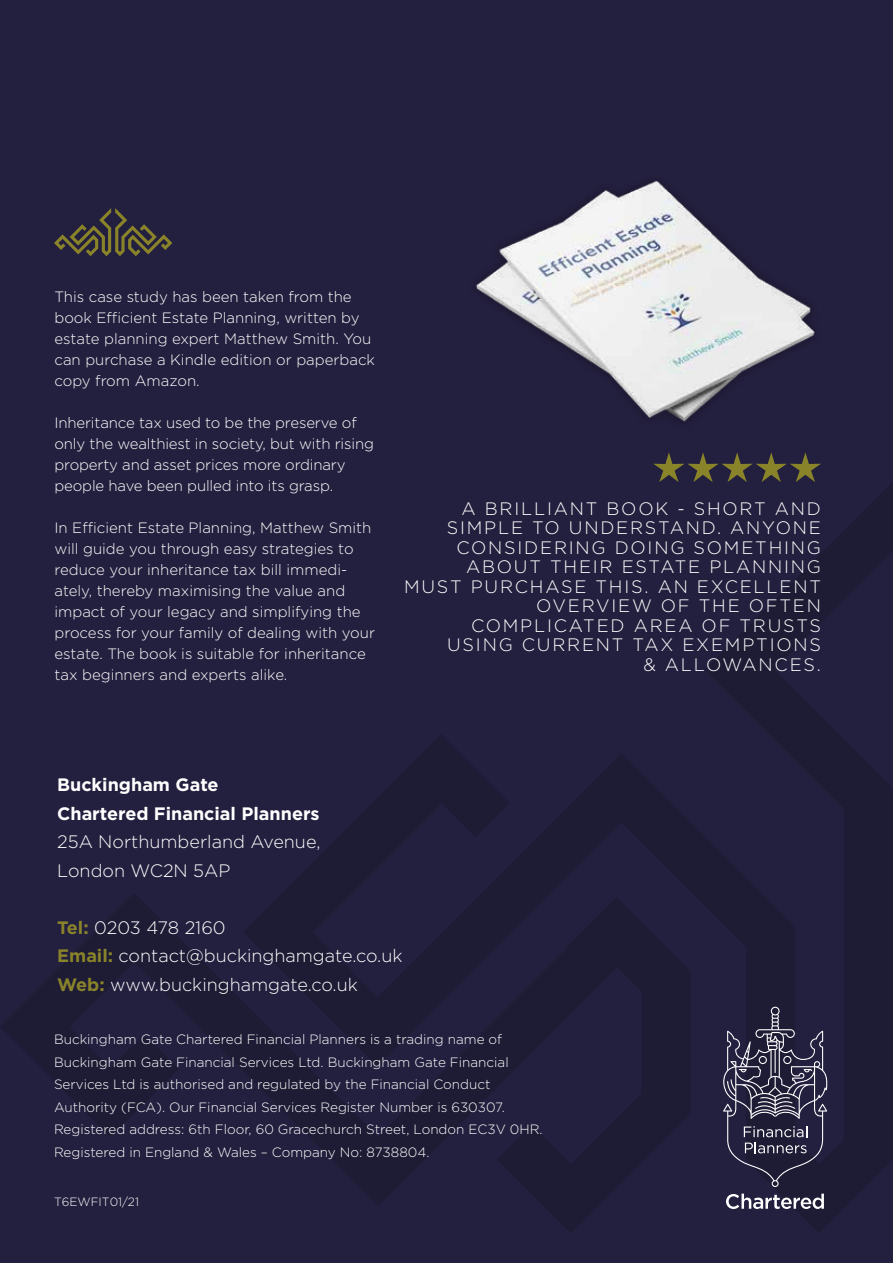
<style>
.page{position:relative;width:893px;height:1263px;background:#231f3e}
.page>*{position:absolute;margin:0;border:0;box-sizing:border-box;transform-origin:0 0}
.t1{font:300 18px/19.5px "Gotham HTF";letter-spacing:.1em;color:#fff;text-align:right}
.t2{font:300 18px/28.5px "Gotham HTF";color:#fff}
.t3{font:700 18px/28.5px "Gotham HTF";color:#fff}
.t4{font:300 15px/21px "Gotham HTF";color:#fff}
.t5{font:300 13.5px/22.5px "Gotham HTF";color:#fff}
.t6{font:300 12px "Gotham HTF";color:#fff}
.s1{font-weight:700;color:#89832a}
</style>
<div class="page">
<svg style="left:726px;top:1193px;width:98px;height:16px"></svg>
<svg style="left:723px;top:1007px;width:104px;height:180px"></svg>
<svg style="left:54px;top:208px;width:118px;height:48px"></svg>
<svg style="left:653px;top:452px;width:168px;height:30px"></svg>
<img style="left:476px;top:181px;width:339px;height:241px">
<p class="t4" style="left:54px;top:286px;width:322px">This case study has been taken from the book Efficient Estate Planning, written by estate planning expert Matthew Smith. You can purchase a Kindle edition or paperback copy from Amazon.</p>
<p class="t4" style="left:54px;top:412px;width:321px">Inheritance tax used to be the preserve of only the wealthiest in society, but with rising property and asset prices more ordinary people have been pulled into its grasp.</p>
<p class="t4" style="left:54px;top:517px;width:322px">In Efficient Estate Planning, Matthew Smith will guide you through easy strategies to reduce your inheritance tax bill immedi&shy;ately, thereby maximising the value and impact of your legacy and simplifying the process for your family of dealing with your estate. The book is suitable for inheritance tax beginners and experts alike.</p>
<p class="t1" style="left:404px;top:498px;width:418px">A BRILLIANT BOOK - SHORT AND<br>SIMPLE TO UNDERSTAND. ANYONE<br>CONSIDERING DOING SOMETHING<br>ABOUT THEIR ESTATE PLANNING<br>MUST PURCHASE THIS. AN EXCELLENT<br>OVERVIEW OF THE OFTEN<br>COMPLICATED AREA OF TRUSTS<br>USING CURRENT TAX EXEMPTIONS<br>&amp; ALLOWANCES.</p>
<p class="t3" style="left:57px;top:770px;width:264px">Buckingham Gate<br>Chartered Financial Planners</p>
<p class="t2" style="left:57px;top:827px;width:265px">25A Northumberland Avenue,<br>London WC2N 5AP</p>
<p class="t2" style="left:57px;top:913px;width:347px"><span class="s1">Tel:</span> 0203 478 2160<br><span class="s1">Email:</span> contact@buckinghamgate.co.uk<br><span class="s1">Web:</span> www.buckinghamgate.co.uk</p>
<p class="t5" style="left:54px;top:1028px;width:490px">Buckingham Gate Chartered Financial Planners is a trading name of Buckingham Gate Financial Services Ltd. Buckingham Gate Financial Services Ltd is authorised and regulated by the Financial Conduct Authority (FCA). Our Financial Services Register Number is 630307.<br>Registered address: 6th Floor, 60 Gracechurch Street, London EC3V 0HR.<br>Registered in England &amp; Wales – Company No: 8738804.</p>
<p class="t6" style="left:54px;top:1195px;width:87px">T6EWFIT01/21</p>
</div>
